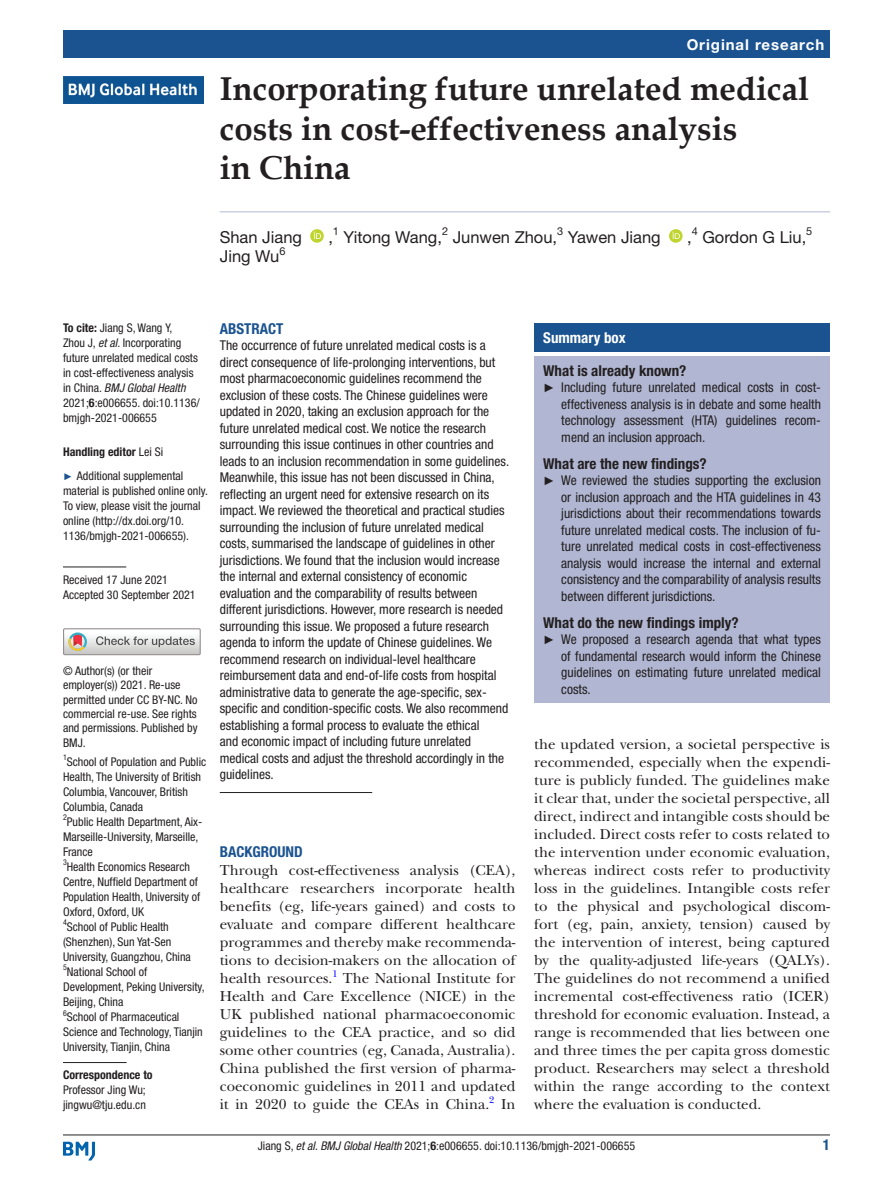
<style>
.page{position:relative;width:893px;height:1191px;background:#fff}
.page>*{position:absolute;margin:0;border:0;box-sizing:border-box;transform-origin:0 0}
.t1{font:700 33px/39px "Book Antiqua";color:#231f20}
.t2{font:16.5px "Helvetica Neue LT Std";color:#231f20}
.t3{font:15px/18px "New Baskerville";color:#231f20;text-align:justify}
.t4{font:700 condensed 15px "Helvetica Neue LT Std";color:#231f20}
.t5{font:700 condensed 15px "Helvetica Neue LT Std";color:#1b5391}
.t6{font:700 15px "Helvetica Neue LT Std";letter-spacing:.065em;color:#fff}
.t7{font:700 condensed 15px "Helvetica Neue LT Std";color:#fff}
.t8{font:condensed 13.5px/16.5px "Helvetica Neue LT Std";color:#231f20;text-align:justify}
.t9{font:condensed 12px/15px "Helvetica Neue LT Std";color:#231f20}
.t10{font:700 condensed 12px "Helvetica Neue LT Std";color:#231f20}
.t11{font:10.95px "Helvetica Neue LT Std";color:#231f20}
.t12{font:9.9px "New Baskerville";color:#00f}
.t13{font:condensed 7.95px "Helvetica Neue LT Std";color:#231f20}
.s1{font-weight:700}
.s2{font-style:italic}
.s3{font-family:"Arial";font-stretch:normal;font-size:9.75px;color:#1b5391}
.s4{font-family:"Arial";font-stretch:normal;font-size:12px}
</style>
<div class="page">
<hr style="left:63px;top:1134px;width:767px;height:1px;background:#231f20">
<svg style="left:63px;top:1141px;width:32px;height:19px"></svg>
<div style="left:63px;top:628px;width:138px;height:27px;border:1px solid #969090"></div>
<svg style="left:64px;top:629px;width:136px;height:25px"></svg>
<hr style="left:220px;top:211px;width:610px;height:1px;background:#b1b7d3">
<svg style="left:310px;top:229px;width:14px;height:14px"></svg>
<svg style="left:669px;top:229px;width:13px;height:14px"></svg>
<div style="left:63px;top:31px;width:767px;height:27px;background:#1b5391"></div>
<hr style="left:63px;top:566px;width:63px;height:1px;background:#231f20">
<hr style="left:63px;top:1062px;width:64px;height:1px;background:#231f20">
<img style="left:63px;top:77px;width:141px;height:27px">
<hr style="left:220px;top:792px;width:152px;height:1px;background:#231f20">
<div style="left:534px;top:323px;width:296px;height:29px;background:#1b5391"></div>
<div style="left:534px;top:356px;width:296px;height:346px;background:#b1b7d3"></div>
<p class="t6" style="left:687px;top:35px;width:139px">Original research</p>
<h1 class="t1" style="left:220px;top:70px;width:591px">Incorporating future unrelated medical costs in cost-effectiveness analysis<br>in China</h1>
<p class="t11" style="left:333px;top:225px;width:8px">1</p>
<p class="t2" style="left:344px;top:227px;width:100px">Yitong Wang,</p>
<p class="t11" style="left:442px;top:225px;width:8px">2</p>
<p class="t2" style="left:453px;top:227px;width:106px">Junwen Zhou,</p>
<p class="t11" style="left:557px;top:225px;width:8px">3</p>
<p class="t2" style="left:568px;top:227px;width:94px">Yawen Jiang</p>
<p class="t2" style="left:687px;top:227px;width:6px">,</p>
<p class="t11" style="left:692px;top:225px;width:8px">4</p>
<p class="t2" style="left:702px;top:227px;width:105px">Gordon G Liu,</p>
<p class="t11" style="left:806px;top:225px;width:8px">5</p>
<p class="t2" style="left:220px;top:227px;width:84px">Shan Jiang</p>
<p class="t2" style="left:328px;top:227px;width:6px">,</p>
<p class="t2" style="left:220px;top:246px;width:61px">Jing Wu</p>
<p class="t11" style="left:279px;top:244px;width:8px">6</p>
<p class="t9" style="left:63px;top:320px;width:138px"><span class="s1">To cite:</span> Jiang S, Wang Y,<br>Zhou J, <span class="s2">et al</span>. Incorporating future unrelated medical costs in cost-effectiveness analysis in China. <span class="s2">BMJ Global Health<br></span>2021;<span class="s1">6</span>:e006655. doi:10.1136/ bmjgh-2021-006655</p>
<p class="t9" style="left:63px;top:439px;width:122px;line-height:24px"><span class="s1">Handling editor</span> Lei Si<br><span class="s3">►</span> Additional supplemental</p>
<p class="t9" style="left:63px;top:483px;width:147px">material is published online only.<br>To view, please visit the journal online (http://dx.doi.org/10.<br>1136/bmjgh-2021-006655).</p>
<p class="t9" style="left:63px;top:572px;width:134px">Received 17 June 2021<br>Accepted 30 September 2021</p>
<p class="t9" style="left:63px;top:663px;width:136px;line-height:14.4px">© Author(s) (or their employer(s)) 2021. Re-use permitted under CC BY-NC. No commercial re-use. See rights and permissions. Published by<br>BMJ.</p>
<p class="t13" style="left:63px;top:753px;width:5px">1</p>
<p class="t9" style="left:63px;top:754px;width:145px;text-indent:4px">School of Population and Public<br>Health, The University of British<br>Columbia, Vancouver, British<br>Columbia, Canada<br><sup>2</sup>Public Health Department, Aix-<br>Marseille-University, Marseille,<br>France<br><sup>3</sup>Health Economics Research<br>Centre, Nuffield Department of<br>Population Health, University of<br>Oxford, Oxford, UK<br><sup>4</sup>School of Public Health (Shenzhen), Sun Yat-Sen<br>University, Guangzhou, China<br><sup>5</sup>National School of<br>Development, Peking University,<br>Beijing, China<br><sup>6</sup>School of Pharmaceutical<br>Science and Technology, Tianjin<br>University, Tianjin, China</p>
<p class="t10" style="left:63px;top:1067px;width:91px">Correspondence to</p>
<p class="t9" style="left:63px;top:1082px;width:84px">Professor Jing Wu; jingwu@tju.edu.cn</p>
<p class="t5" style="left:220px;top:319px;width:65px">ABSTRACT</p>
<p class="t8" style="left:220px;top:337px;width:291px;text-align:left">The occurrence of future unrelated medical costs is a direct consequence of life-prolonging interventions, but most pharmacoeconomic guidelines recommend the exclusion of these costs. The Chinese guidelines were updated in 2020, taking an exclusion approach for the future unrelated medical cost. We notice the research surrounding this issue continues in other countries and leads to an inclusion recommendation in some guidelines.<br>Meanwhile, this issue has not been discussed in China, reflecting an urgent need for extensive research on its impact. We reviewed the theoretical and practical studies surrounding the inclusion of future unrelated medical costs, summarised the landscape of guidelines in other jurisdictions. We found that the inclusion would increase the internal and external consistency of economic evaluation and the comparability of results between different jurisdictions. However, more research is needed surrounding this issue. We proposed a future research agenda to inform the update of Chinese guidelines. We recommend research on individual-level healthcare reimbursement data and end-of-life costs from hospital administrative data to generate the age-specific, sex&shy;specific and condition-specific costs. We also recommend establishing a formal process to evaluate the ethical<br>and economic impact of including future unrelated medical costs and adjust the threshold accordingly in the guidelines.</p>
<p class="t5" style="left:220px;top:843px;width:85px">BACKGROUND</p>
<p class="t3" style="left:220px;top:861px;width:297px">Through cost-effectiveness analysis (CEA), healthcare researchers incorporate health benefits (eg, life-years gained) and costs to evaluate and compare different healthcare programmes and thereby make recommenda&shy;tions to decision-makers on the allocation of health resources.</p>
<p class="t12" style="left:332px;top:967px;width:7px">1</p>
<p class="t3" style="left:220px;top:969px;width:297px;text-indent:123px">The National Institute for Health and Care Excellence (NICE) in the UK published national pharmacoeconomic guidelines to the CEA practice, and so did some other countries (eg, Canada, Australia).<br>China published the first version of pharma&shy;coeconomic guidelines in 2011 and updated it in 2020 to guide the CEAs in China.</p>
<p class="t12" style="left:489px;top:1093px;width:7px">2</p>
<p class="t3" style="left:501px;top:1095px;width:16px">In</p>
<p class="t7" style="left:543px;top:328px;width:84px">Summary box</p>
<p class="t4" style="left:543px;top:361px;width:145px">What is already known?</p>
<p class="t8" style="left:561px;top:379px;width:261px;text-indent:-18px"><span class="s4">►</span> Including future unrelated medical costs in cost&shy;effectiveness analysis is in debate and some health technology assessment (HTA) guidelines recom&shy;mend an inclusion approach.</p>
<p class="t4" style="left:543px;top:454px;width:165px">What are the new findings?</p>
<p class="t8" style="left:561px;top:472px;width:261px;text-indent:-18px"><span class="s4">►</span> We reviewed the studies supporting the exclusion or inclusion approach and the HTA guidelines in 43 jurisdictions about their recommendations towards future unrelated medical costs. The inclusion of fu&shy;ture unrelated medical costs in cost-effectiveness analysis would increase the internal and external consistency and the comparability of analysis results between different jurisdictions.</p>
<p class="t4" style="left:543px;top:613px;width:197px">What do the new findings imply?</p>
<p class="t8" style="left:561px;top:631px;width:261px;text-indent:-18px"><span class="s4">►</span> We proposed a research agenda that what types of fundamental research would inform the Chinese guidelines on estimating future unrelated medical costs.</p>
<p class="t3" style="left:534px;top:735px;width:297px">the updated version, a societal perspective is recommended, especially when the expendi&shy;ture is publicly funded. The guidelines make it clear that, under the societal perspective, all direct, indirect and intangible costs should be included. Direct costs refer to costs related to the intervention under economic evaluation, whereas indirect costs refer to productivity loss in the guidelines. Intangible costs refer to the physical and psychological discom&shy;fort (eg, pain, anxiety, tension) caused by the intervention of interest, being captured by the quality-adjusted life-years (QALYs).<br>The guidelines do not recommend a unified incremental cost-effectiveness ratio (ICER) threshold for economic evaluation. Instead, a range is recommended that lies between one and three times the per capita gross domestic product. Researchers may select a threshold within the range according to the context where the evaluation is conducted.</p>
<p class="t9" style="left:258px;top:1137px;width:379px">Jiang S, <span class="s2">et al</span>. <span class="s2">BMJ Global Health</span> 2021;<span class="s1">6</span>:e006655. doi:10.1136/bmjgh-2021-006655</p>
<p class="t5" style="left:823px;top:1135px;width:9px">1</p>
</div>
